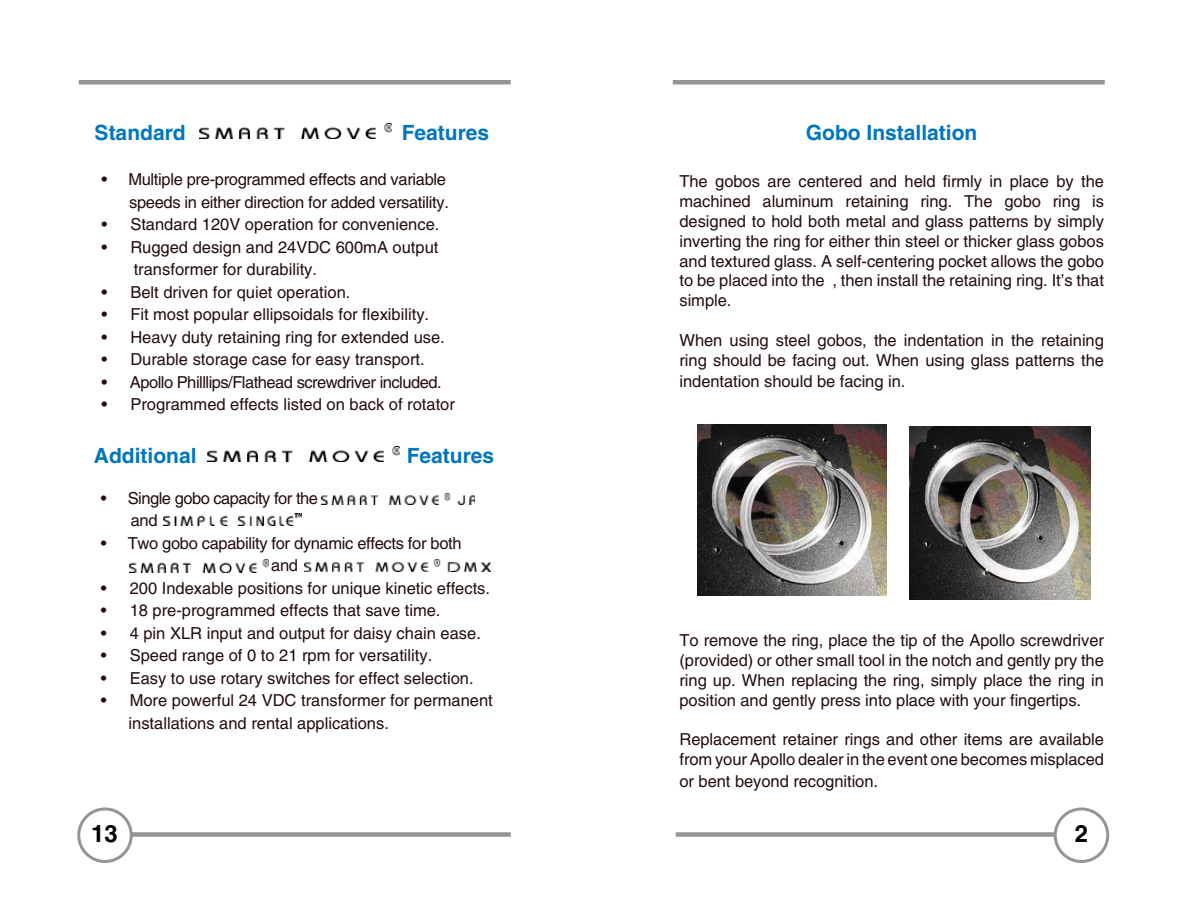
<style>
.page{position:relative;width:1188px;height:918px;background:#fff}
.page>*{position:absolute;margin:0;border:0;box-sizing:border-box;transform-origin:0 0}
.t1{font:700 24px "Helvetica LT Std";color:#000}
.t2{font:700 21px "Helvetica LT Std";color:#0076bf}
.t3{font:16.5px/19.8px "Helvetica LT Std";letter-spacing:-.005em;color:#240c0d}
.t4{font:16.5px/22.5px "Helvetica LT Std";letter-spacing:-.03em;color:#240c0d}
</style>
<div class="page">
<hr style="left:79px;top:80px;width:432px;height:4px;background:#939598">
<hr style="left:673px;top:80px;width:432px;height:4px;background:#939598">
<div style="left:131px;top:832px;width:380px;height:5px;background:#939598"></div>
<div style="left:676px;top:832px;width:379px;height:5px;background:#939598"></div>
<div style="left:77px;top:807px;width:56px;height:56px;border:3px solid #939598;border-radius:50%"></div>
<div style="left:1054px;top:807px;width:55px;height:56px;border:3px solid #939598;border-radius:50%"></div>
<img style="left:199px;top:124px;width:193px;height:15px">
<img style="left:207px;top:447px;width:193px;height:15px">
<img style="left:322px;top:493px;width:153px;height:11px">
<img style="left:164px;top:514px;width:137px;height:11px">
<img style="left:304px;top:560px;width:187px;height:12px">
<img style="left:129px;top:560px;width:139px;height:13px">
<img style="left:909px;top:426px;width:181px;height:174px">
<img style="left:698px;top:424px;width:188px;height:172px">
<p class="t2" style="left:95px;top:120px;width:93px">Standard</p>
<p class="t2" style="left:402px;top:120px;width:89px">Features</p>
<p class="t3" style="left:102px;top:168px;width:349px;line-height:22.5px;text-align:right">• Multiple pre-programmed effects and variable speeds in either direction for added versatility.</p>
<p class="t3" style="left:102px;top:215px;width:339px">• Standard 120V operation for convenience.</p>
<p class="t3" style="left:134px;top:236px;width:306px;line-height:22.5px;text-indent:-32px">• Rugged design and 24VDC 600mA output transformer for durability.</p>
<p class="t3" style="left:102px;top:282px;width:250px">• Belt driven for quiet operation.</p>
<p class="t3" style="left:102px;top:305px;width:329px">• Fit most popular ellipsoidals for flexibility.</p>
<p class="t3" style="left:102px;top:327px;width:345px">• Heavy duty retaining ring for extended use.</p>
<p class="t3" style="left:102px;top:350px;width:325px">• Durable storage case for easy transport.</p>
<p class="t4" style="left:102px;top:371px;width:342px">• Apollo Philllips/Flathead screwdriver included.</p>
<p class="t3" style="left:102px;top:395px;width:355px">• Programmed effects listed on back of rotator</p>
<p class="t2" style="left:94px;top:443px;width:104px">Additional</p>
<p class="t2" style="left:407px;top:443px;width:89px">Features</p>
<p class="t4" style="left:131px;top:487px;width:189px;text-indent:-30px">• Single gobo capacity for the and</p>
<p class="t3" style="left:101px;top:532px;width:362px;line-height:22.5px;text-align:center">• Two gobo capability for dynamic effects for both and</p>
<p class="t3" style="left:101px;top:578px;width:391px">• 200 Indexable positions for unique kinetic effects.</p>
<p class="t3" style="left:101px;top:601px;width:341px">• 18 pre-programmed effects that save time.</p>
<p class="t3" style="left:101px;top:623px;width:381px">• 4 pin XLR input and output for daisy chain ease.</p>
<p class="t3" style="left:101px;top:646px;width:333px">• Speed range of 0 to 21 rpm for versatility.</p>
<p class="t3" style="left:101px;top:668px;width:374px">• Easy to use rotary switches for effect selection.</p>
<p class="t3" style="left:129px;top:689px;width:366px;line-height:22.5px;text-indent:-28px">• More powerful 24 VDC transformer for permanent installations and rental applications.</p>
<p class="t2" style="left:806px;top:120px;width:173px">Gobo Installation</p>
<p class="t3" style="left:680px;top:172px;width:426px;text-align:justify">The gobos are centered and held firmly in place by the machined aluminum retaining ring. The gobo ring is designed to hold both metal and glass patterns by simply inverting the ring for either thin steel or thicker glass gobos and textured glass. A self-centering pocket allows the gobo to be placed into the , then install the retaining ring. It’s that simple.</p>
<p class="t3" style="left:680px;top:330px;width:426px">When using steel gobos, the indentation in the retaining ring should be facing out. When using glass patterns the</p>
<p class="t3" style="left:680px;top:371px;width:227px">indentation should be facing in.</p>
<p class="t3" style="left:680px;top:631px;width:426px;text-align:justify">To remove the ring, place the tip of the Apollo screwdriver (provided) or other small tool in the notch and gently pry the ring up. When replacing the ring, simply place the ring in position and gently press into place with your fingertips.</p>
<p class="t3" style="left:680px;top:730px;width:426px">Replacement retainer rings and other items are available from your Apollo dealer in the event one becomes misplaced</p>
<p class="t3" style="left:680px;top:771px;width:200px">or bent beyond recognition.</p>
<h1 class="t1" style="left:91px;top:819px;width:28px">13</h1>
<h1 class="t1" style="left:1075px;top:819px;width:15px">2</h1>
</div>
